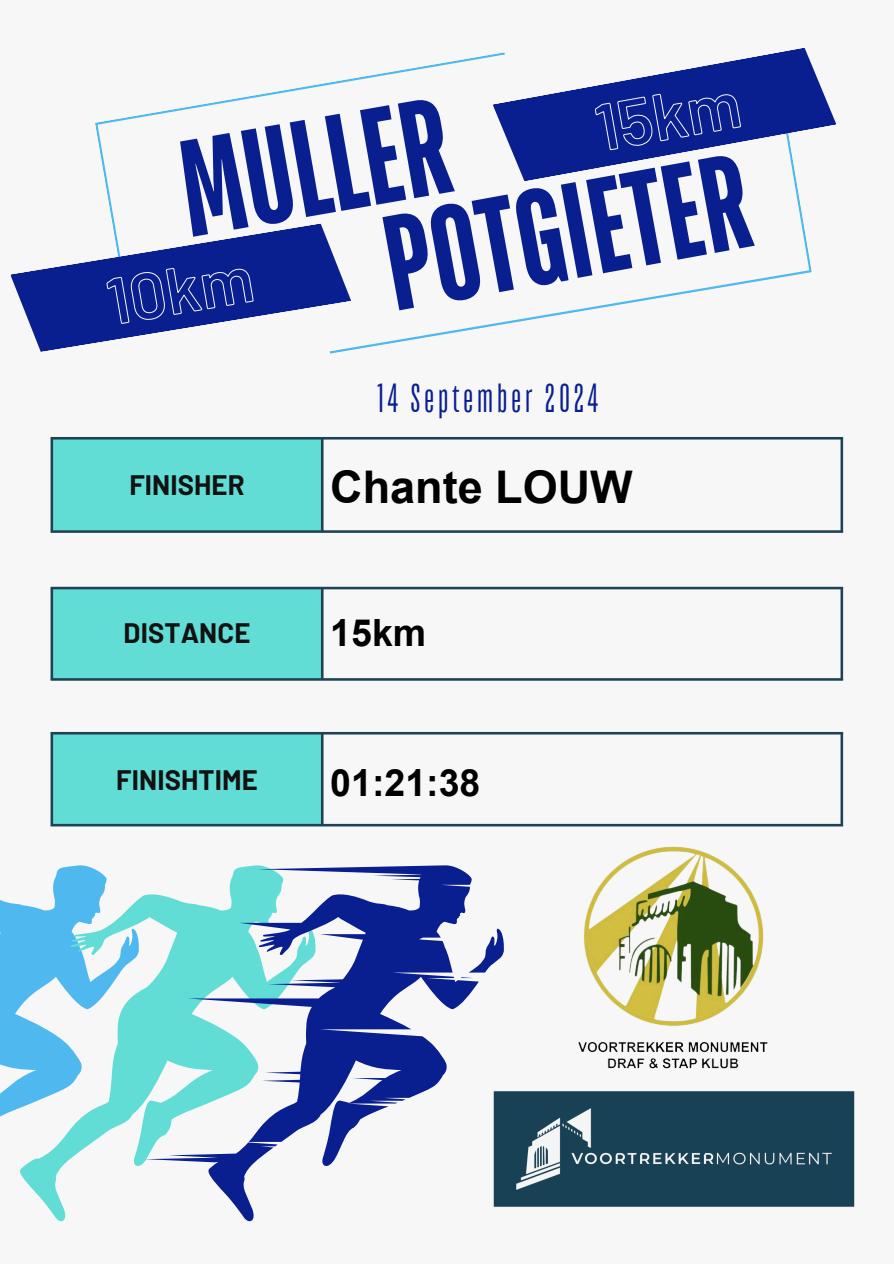
<style>
.page{position:relative;width:894px;height:1264px;background:#fff}
.page>*{position:absolute;margin:0;border:0;box-sizing:border-box;transform-origin:0 0}
.t1{font:700 137.1px "TT Bluescreens";color:#091f8f}
.t2{font:700 135.15px "TT Bluescreens";color:#091f8f}
.t3{font:700 45px "Arial";color:#000}
.t4{font:40.5px "TT Bluescreens";letter-spacing:.085em;color:#091f8f}
.t5{font:700 37.5px "Arial";color:#000}
.t6{font:700 27.45px "Barlow";letter-spacing:.005em;color:#121212}
</style>
<div class="page">
<div style="left:0;top:0;width:893px;height:1263px;background:#f7f7f7"></div>
<svg style="left:95px;top:112px;width:63px;height:111px"></svg>
<svg style="left:158px;top:54px;width:578px;height:300px"></svg>
<svg style="left:0;top:900px;width:20px;height:217px;background:#64c0ef"></svg>
<svg style="left:20px;top:865px;width:167px;height:355px"></svg>
<svg style="left:187px;top:865px;width:291px;height:301px"></svg>
<svg style="left:145px;top:1142px;width:133px;height:78px"></svg>
<svg style="left:460px;top:928px;width:43px;height:50px"></svg>
<svg style="left:492px;top:48px;width:344px;height:133px"></svg>
<div style="left:52px;top:438px;width:270px;height:94px;background:#62ddd6"></div>
<hr style="left:50px;top:439px;width:3px;height:91px;background:#1d4355">
<hr style="left:321px;top:439px;width:2px;height:91px;background:#1d4355">
<hr style="left:840px;top:439px;width:2px;height:91px;background:#1d4355">
<hr style="left:50px;top:437px;width:792px;height:2px;background:#1d4355">
<hr style="left:50px;top:530px;width:792px;height:3px;background:#1d4355">
<div style="left:52px;top:733px;width:270px;height:92px;background:#62ddd6"></div>
<hr style="left:50px;top:734px;width:3px;height:89px;background:#1d4355">
<hr style="left:321px;top:734px;width:2px;height:89px;background:#1d4355">
<hr style="left:840px;top:734px;width:2px;height:89px;background:#1d4355">
<hr style="left:50px;top:732px;width:792px;height:2px;background:#1d4355">
<hr style="left:50px;top:823px;width:792px;height:3px;background:#1d4355">
<div style="left:52px;top:588px;width:270px;height:91px;background:#62ddd6"></div>
<hr style="left:50px;top:589px;width:3px;height:89px;background:#1d4355">
<hr style="left:321px;top:589px;width:2px;height:89px;background:#1d4355">
<hr style="left:840px;top:589px;width:2px;height:89px;background:#1d4355">
<hr style="left:50px;top:586px;width:792px;height:3px;background:#1d4355">
<hr style="left:50px;top:678px;width:792px;height:2px;background:#1d4355">
<img style="left:493px;top:1091px;width:362px;height:116px">
<img style="left:578px;top:846px;width:190px;height:223px">
<svg style="left:10px;top:223px;width:341px;height:129px"></svg>
<svg style="left:593px;top:80px;width:148px;height:73px;background:#24389b"></svg>
<p class="t1" style="left:169px;top:127px;width:273px;rotate:-10deg">MULLER</p>
<h2 class="t2" style="left:374px;top:201px;width:370px;rotate:-10deg">POTGIETER</h2>
<p class="t4" style="left:377px;top:378px;width:222px">14 September 2024</p>
<h1 class="t6" style="left:129px;top:467px;width:117px">FINISHER</h1>
<h3 class="t3" style="left:330px;top:462px;width:304px">Chante LOUW</h3>
<h2 class="t6" style="left:124px;top:616px;width:128px">DISTANCE</h2>
<h3 class="t5" style="left:330px;top:612px;width:97px">15km</h3>
<h1 class="t6" style="left:116px;top:762px;width:143px">FINISHTIME</h1>
<h3 class="t5" style="left:330px;top:762px;width:152px">01:21:38</h3>
</div>
